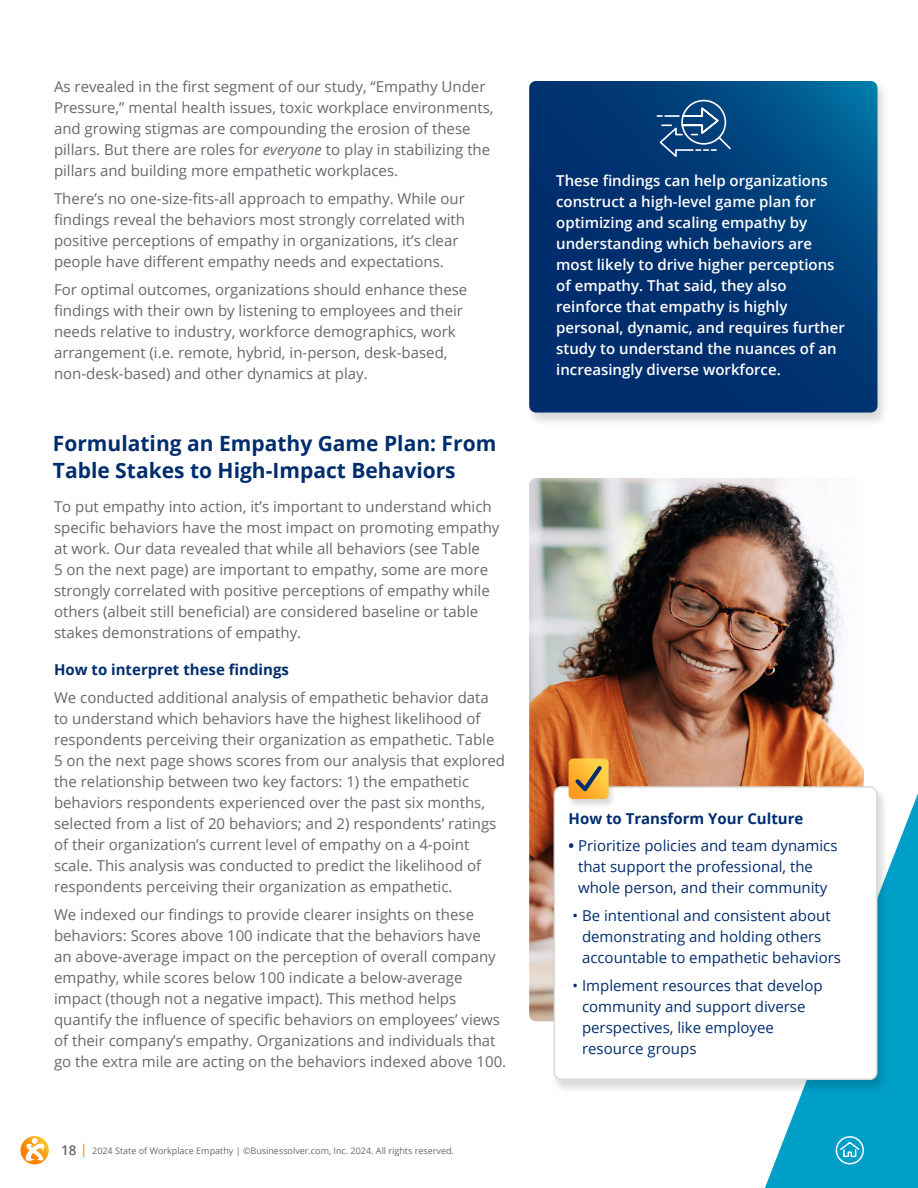
<style>
.page{position:relative;width:918px;height:1188px;background:#fff}
.page>*{position:absolute;margin:0;border:0;box-sizing:border-box;transform-origin:0 0}
.t1{font:700 21px/27px "Open Sans";color:#002d6d}
.t2{font:15px/21px "Open Sans";color:#65696d}
.t3{font:600 15px/21px "Open Sans";color:#fff}
.t4{font:15px/21px "Open Sans";color:#002d6d}
.t5{font:700 15px "Open Sans";color:#002d6d}
.t6{font:9px "Open Sans";color:#65696d}
.s1{font-style:italic}
.s2{font-weight:600;font-size:13.5px}
.s3{font-weight:600;font-size:13.5px;color:#ff9721}
.s4{font-weight:700}
</style>
<div class="page">
<svg style="left:765px;top:793px;width:153px;height:395px;background:#1faace"></svg>
<img style="left:529px;top:478px;width:335px;height:543px">
<div style="left:550px;top:786px;width:339px;height:309px;background:#000;opacity:.15"></div>
<div style="left:554px;top:787px;width:323px;height:292px;background:#fff;border-radius:7px"></div>
<div style="left:554px;top:786px;width:323px;height:294px;border:2px solid #d9d9d7;border-radius:7px"></div>
<div style="left:525px;top:81px;width:364px;height:346px;background:#000;opacity:.15"></div>
<svg style="left:529px;top:81px;width:349px;height:332px;background:#003975"></svg>
<svg style="left:656px;top:99px;width:76px;height:61px;background:#24598c"></svg>
<div style="left:567px;top:759px;width:50px;height:50px;background:#000;opacity:.15"></div>
<svg style="left:569px;top:758px;width:40px;height:41px;background:#e4a93c"></svg>
<svg style="left:21px;top:1136px;width:28px;height:28px"></svg>
<div style="left:836px;top:1136px;width:28px;height:28px;border:2px solid #fff;border-radius:50%"></div>
<svg style="left:839px;top:1141px;width:22px;height:17px"></svg>
<p class="t2" style="left:54px;top:76px;width:441px">As revealed in the first segment of our study, “Empathy Under Pressure,” mental health issues, toxic workplace environments, and growing stigmas are compounding the erosion of these pillars. But there are roles for <span class="s1">everyone</span> to play in stabilizing the pillars and building more empathetic workplaces.</p>
<p class="t2" style="left:54px;top:188px;width:413px">There’s no one-size-fits-all approach to empathy. While our findings reveal the behaviors most strongly correlated with positive perceptions of empathy in organizations, it’s clear people have different empathy needs and expectations.</p>
<p class="t2" style="left:54px;top:279px;width:415px">For optimal outcomes, organizations should enhance these findings with their own by listening to employees and their needs relative to industry, workforce demographics, work arrangement (i.e. remote, hybrid, in-person, desk-based, non-desk-based) and other dynamics at play.</p>
<h1 class="t1" style="left:53px;top:429px;width:445px">Formulating an Empathy Game Plan: From<br>Table Stakes to High-Impact Behaviors</h1>
<p class="t2" style="left:54px;top:495px;width:447px">To put empathy into action, it’s important to understand which specific behaviors have the most impact on promoting empathy at work. Our data revealed that while all behaviors (see Table<br>5 on the next page) are important to empathy, some are more strongly correlated with positive perceptions of empathy while others (albeit still beneficial) are considered baseline or table stakes demonstrations of empathy.</p>
<p class="t5" style="left:54px;top:659px;width:236px">How to interpret these findings</p>
<p class="t2" style="left:54px;top:686px;width:453px">We conducted additional analysis of empathetic behavior data to understand which behaviors have the highest likelihood of respondents perceiving their organization as empathetic. Table 5 on the next page shows scores from our analysis that explored the relationship between two key factors: 1) the empathetic behaviors respondents experienced over the past six months, selected from a list of 20 behaviors; and 2) respondents’ ratings of their organization’s current level of empathy on a 4-point scale. This analysis was conducted to predict the likelihood of respondents perceiving their organization as empathetic.</p>
<p class="t2" style="left:54px;top:903px;width:454px">We indexed our findings to provide clearer insights on these behaviors: Scores above 100 indicate that the behaviors have<br>an above-average impact on the perception of overall company empathy, while scores below 100 indicate a below-average impact (though not a negative impact). This method helps quantify the influence of specific behaviors on employees’ views of their company’s empathy. Organizations and individuals that go the extra mile are acting on the behaviors indexed above 100.</p>
<p class="t6" style="left:61px;top:1144px;width:394px"><span class="s2">18</span> <span class="s3">|</span> 2024 State of Workplace Empathy | ©Businessolver.com, Inc. 2024. All rights reserved.</p>
<p class="t3" style="left:556px;top:170px;width:290px">These findings can help organizations construct a high-level game plan for optimizing and scaling empathy by understanding which behaviors are most likely to drive higher perceptions of empathy. That said, they also reinforce that empathy is highly personal, dynamic, and requires further study to understand the nuances of an increasingly diverse workforce.</p>
<p class="t5" style="left:569px;top:808px;width:236px">How to Transform Your Culture</p>
<p class="t4" style="left:578px;top:835px;width:261px;text-indent:-10px"><span class="s4">•</span> Prioritize policies and team dynamics that support the professional, the whole person, and their community</p>
<p class="t4" style="left:582px;top:905px;width:261px;text-indent:-10px">• Be intentional and consistent about demonstrating and holding others accountable to empathetic behaviors</p>
<p class="t4" style="left:582px;top:975px;width:242px;text-indent:-10px">• Implement resources that develop community and support diverse perspectives, like employee resource groups</p>
</div>
